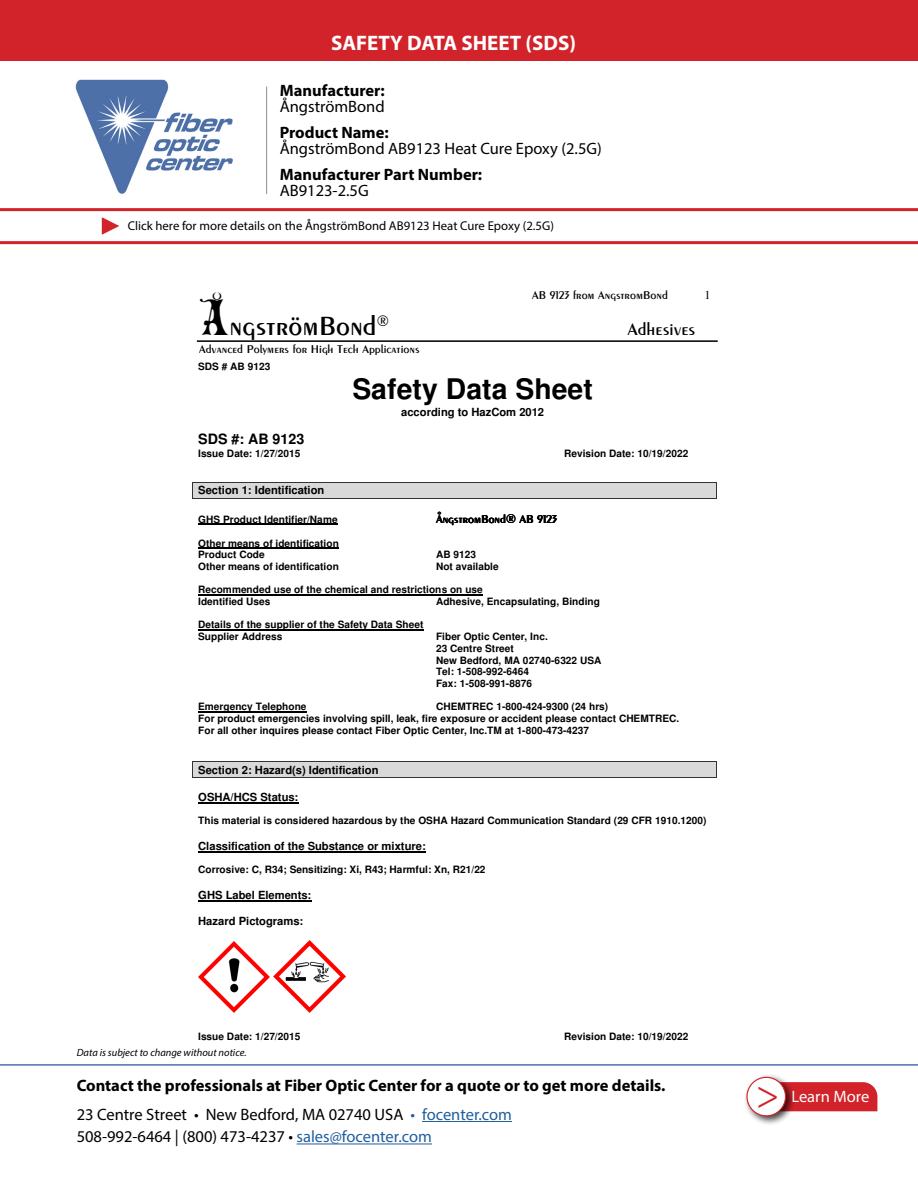
<style>
.page{position:relative;width:918px;height:1188px;background:#fff}
.page>*{position:absolute;margin:0;border:0;box-sizing:border-box;transform-origin:0 0}
.t1{font:42px "Minion Pro";color:#d2232a}
.t2{font:700 28.35px "Helvetica";color:#000}
.t3{font:28.35px "Penwin";color:#000}
.t4{font:700 21px "Myriad Pro";color:#fff}
.t5{font:18.3px "Penwin";color:#000}
.t6{font:700 16.5px/29.2px "Myriad Pro";color:#000}
.t7{font:16.5px/16.5px "Myriad Pro";color:#000}
.t8{font:16.5px "Myriad Pro";color:#fff}
.t9{font:700 14.25px "Helvetica";color:#000}
.t10{font:12.75px "Myriad Pro";color:#000}
.t11{font:12.15px "Penwin";color:#000}
.t12{font:12.15px "Times";color:#000}
.t13{font:700 11.25px "Helvetica";color:#000}
.t14{font:italic 10.5px "Myriad Pro";color:#000}
.t15{font:700 10.05px/11.7px "Helvetica";color:#000}
.s1{font-weight:400}
.s2{font-weight:700}
.s3{font-family:"Max Circus";font-size:48.75px}
.s4{font-weight:400;color:#215e9e}
.s5{color:#215e9e}
</style>
<div class="page">
<hr style="left:422px;top:1121px;width:90px;height:1px;background:#215e9e">
<hr style="left:297px;top:1144px;width:135px;height:1px;background:#215e9e">
<hr style="left:0;top:1064px;width:918px;height:2px;background:#4f70a8">
<img style="left:75px;top:79px;width:158px;height:115px">
<hr style="left:266px;top:87px;width:1px;height:107px;background:#8a8c8e">
<div style="left:796px;top:1082px;width:81px;height:29px;background:#d2232a"></div>
<div style="left:743px;top:1074px;width:53px;height:52px;background:#000;opacity:.75"></div>
<div style="left:747px;top:1077px;width:39px;height:39px;background:#fff;border-radius:50%"></div>
<div style="left:746px;top:1077px;width:40px;height:39px;border:1px solid #d2232a;border-radius:50%"></div>
<hr style="left:0;top:241px;width:918px;height:3px;background:#d2232a">
<hr style="left:0;top:208px;width:918px;height:3px;background:#d2232a">
<svg style="left:102px;top:217px;width:17px;height:18px"></svg>
<div style="left:0;top:0;width:918px;height:60px;background:#d2232a"></div>
<hr style="left:197px;top:340px;width:521px;height:2px;background:#000">
<div style="left:193px;top:483px;width:523px;height:15px;background:#d9d9d9"></div>
<hr style="left:193px;top:483px;width:523px;height:1px;background:#333">
<hr style="left:193px;top:498px;width:523px;height:1px;background:#333">
<svg style="left:192px;top:483px;width:1px;height:16px"></svg>
<svg style="left:716px;top:483px;width:1px;height:16px"></svg>
<hr style="left:198px;top:524px;width:140px;height:1px;background:#000">
<hr style="left:198px;top:548px;width:141px;height:1px;background:#000">
<hr style="left:198px;top:594px;width:285px;height:2px;background:#000">
<hr style="left:198px;top:629px;width:226px;height:2px;background:#000">
<hr style="left:198px;top:711px;width:109px;height:1px;background:#000">
<div style="left:193px;top:762px;width:523px;height:15px;background:#d9d9d9"></div>
<hr style="left:193px;top:762px;width:523px;height:1px;background:#333">
<hr style="left:193px;top:777px;width:523px;height:1px;background:#333">
<svg style="left:192px;top:762px;width:1px;height:16px"></svg>
<svg style="left:716px;top:762px;width:1px;height:16px"></svg>
<hr style="left:198px;top:802px;width:100px;height:1px;background:#000">
<hr style="left:198px;top:851px;width:228px;height:1px;background:#000">
<hr style="left:198px;top:900px;width:113px;height:1px;background:#000">
<img style="left:198px;top:941px;width:72px;height:72px">
<img style="left:273px;top:940px;width:73px;height:73px">
<p class="t4" style="left:331px;top:29px;width:246px">SAFETY DATA SHEET (SDS)</p>
<p class="t6" style="left:280px;top:81px;width:107px;line-height:16.5px">Manufacturer:<br><span class="s1">ÅngströmBond</span></p>
<p class="t7" style="left:280px;top:124px;width:324px"><span class="s2">Product Name:<br></span>ÅngströmBond AB9123 Heat Cure Epoxy (2.5G)</p>
<p class="t6" style="left:280px;top:159px;width:204px">Manufacturer Part Number:</p>
<p class="t7" style="left:280px;top:182px;width:90px">AB9123-2.5G</p>
<p class="t10" style="left:128px;top:218px;width:428px">Click here for more details on the ÅngströmBond AB9123 Heat Cure Epoxy (2.5G)</p>
<p class="t3" style="left:198px;top:309px;width:192px"><span class="s3">Å</span>ngströmBond<sup>®</sup></p>
<p class="t11" style="left:199px;top:341px;width:222px">Advanced Polymers for High Tech Applications</p>
<p class="t15" style="left:198px;top:362px;width:74px">SDS # AB 9123</p>
<p class="t11" style="left:532px;top:287px;width:137px">AB 9123 from AngstromBond</p>
<p class="t5" style="left:628px;top:318px;width:69px">Adhesives</p>
<p class="t2" style="left:352px;top:378px;width:242px">Safety Data Sheet</p>
<p class="t13" style="left:401px;top:407px;width:144px">according to HazCom 2012</p>
<p class="t9" style="left:198px;top:434px;width:108px">SDS #: AB 9123</p>
<p class="t15" style="left:198px;top:448px;width:104px">Issue Date: 1/27/2015</p>
<p class="t15" style="left:564px;top:448px;width:126px">Revision Date: 10/19/2022</p>
<p class="t13" style="left:198px;top:486px;width:128px">Section 1: Identification</p>
<p class="t15" style="left:198px;top:514px;width:141px">GHS Product Identifier/Name</p>
<p class="t11" style="left:436px;top:511px;width:122px">ÅngstromBond® AB 9123</p>
<p class="t15" style="left:198px;top:538px;width:142px">Other means of identification<br>Product Code</p>
<p class="t15" style="left:436px;top:550px;width:42px">AB 9123</p>
<p class="t15" style="left:198px;top:562px;width:142px">Other means of identification</p>
<p class="t15" style="left:436px;top:562px;width:64px">Not available</p>
<p class="t15" style="left:198px;top:585px;width:286px">Recommended use of the chemical and restrictions on use<br>Identified Uses</p>
<p class="t15" style="left:436px;top:597px;width:165px">Adhesive, Encapsulating, Binding</p>
<p class="t15" style="left:198px;top:620px;width:227px">Details of the supplier of the Safety Data Sheet<br>Supplier Address</p>
<p class="t15" style="left:436px;top:632px;width:167px">Fiber Optic Center, Inc.<br>23 Centre Street<br>New Bedford, MA 02740-6322 USA<br>Tel: 1-508-992-6464<br>Fax: 1-508-991-8876</p>
<p class="t12" style="left:704px;top:288px;width:8px">1</p>
<p class="t15" style="left:198px;top:702px;width:483px;text-indent:238px">CHEMTREC 1-800-424-9300 (24 hrs)<br>For product emergencies involving spill, leak, fire exposure or accident please contact CHEMTREC.<br>For all other inquires please contact Fiber Optic Center, Inc.TM at 1-800-473-4237</p>
<p class="t13" style="left:198px;top:765px;width:182px">Section 2: Hazard(s) Identification</p>
<p class="t13" style="left:198px;top:792px;width:102px">OSHA/HCS Status:</p>
<p class="t15" style="left:198px;top:816px;width:510px">This material is considered hazardous by the OSHA Hazard Communication Standard (29 CFR 1910.1200)</p>
<p class="t13" style="left:198px;top:842px;width:229px">Classification of the Substance or mixture:</p>
<p class="t15" style="left:198px;top:865px;width:289px">Corrosive: C, R34; Sensitizing: Xi, R43; Harmful: Xn, R21/22</p>
<p class="t13" style="left:198px;top:891px;width:115px">GHS Label Elements:</p>
<p class="t13" style="left:198px;top:916px;width:107px">Hazard Pictograms:</p>
<p class="t15" style="left:198px;top:702px;width:110px">Emergency Telephone</p>
<p class="t15" style="left:198px;top:1032px;width:104px">Issue Date: 1/27/2015</p>
<p class="t15" style="left:564px;top:1032px;width:126px">Revision Date: 10/19/2022</p>
<p class="t14" style="left:77px;top:1046px;width:171px">Data is subject to change without notice.</p>
<p class="t6" style="left:77px;top:1070px;width:590px">Contact the professionals at Fiber Optic Center for a quote or to get more details.<br><span class="s1">23 Centre Street • New Bedford, MA 02740 USA</span> <span class="s4">• focenter.com</span></p>
<p class="t7" style="left:77px;top:1128px;width:357px">508-992-6464 | (800) 473-4237 • <span class="s5">sales@focenter.com</span></p>
<p class="t1" style="left:756px;top:1066px;width:25px">&gt;</p>
<p class="t8" style="left:791px;top:1087px;width:79px">Learn More</p>
</div>
